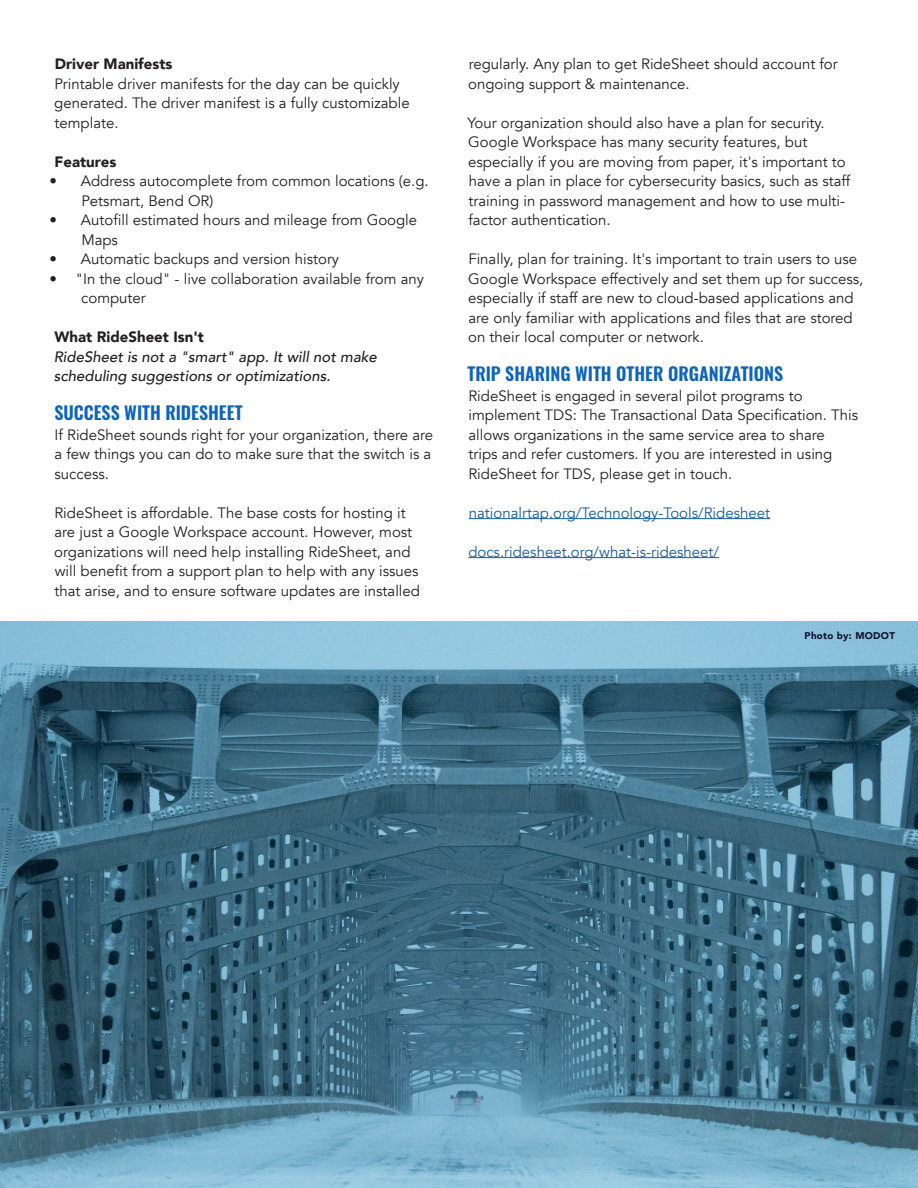
<style>
.page{position:relative;width:918px;height:1188px;background:#fff}
.page>*{position:absolute;margin:0;border:0;box-sizing:border-box;transform-origin:0 0}
.t1{font:600 18px "Oswald";color:#0e63bc}
.t2{font:15px/19.5px "Avenir";color:#231f20}
.t3{font:15px "Avenir";color:#175d9e}
.t4{font:italic 500 15px/19.5px "Avenir";color:#231f20}
.t5{font:900 15px "Avenir";color:#231f20}
.t6{font:900 9.75px "Avenir";letter-spacing:.03em;color:#0e1234}
</style>
<div class="page">
<hr style="left:469px;top:518px;width:301px;height:1px;background:#175d9e">
<hr style="left:468px;top:557px;width:251px;height:1px;background:#175d9e">
<img style="left:0;top:621px;width:918px;height:567px">
<p class="t5" style="left:55px;top:51px;width:119px">Driver Manifests</p>
<p class="t2" style="left:54px;top:74px;width:357px">Printable driver manifests for the day can be quickly generated. The driver manifest is a fully customizable template.</p>
<p class="t5" style="left:55px;top:148px;width:63px">Features</p>
<p class="t2" style="left:81px;top:171px;width:349px;text-indent:-32px">• Address autocomplete from common locations (e.g.<br>Petsmart, Bend OR)</p>
<p class="t2" style="left:81px;top:210px;width:337px;text-indent:-32px">• Autofill estimated hours and mileage from Google<br>Maps</p>
<p class="t2" style="left:49px;top:249px;width:291px">• Automatic backups and version history</p>
<p class="t2" style="left:81px;top:269px;width:344px;text-indent:-32px">• "In the cloud" - live collaboration available from any computer</p>
<p class="t5" style="left:55px;top:324px;width:151px">What RideSheet Isn't</p>
<p class="t4" style="left:54px;top:347px;width:325px">RideSheet is not a "smart" app. It will not make scheduling suggestions or optimizations.</p>
<p class="t1" style="left:54px;top:400px;width:190px">SUCCESS WITH RIDESHEET</p>
<p class="t2" style="left:54px;top:425px;width:380px;text-align:justify">If RideSheet sounds right for your organization, there are a few things you can do to make sure that the switch is a success.</p>
<p class="t2" style="left:54px;top:503px;width:367px">RideSheet is affordable. The base costs for hosting it are just a Google Workspace account. However, most organizations will need help installing RideSheet, and will benefit from a support plan to help with any issues that arise, and to ensure software updates are installed</p>
<p class="t2" style="left:468px;top:54px;width:371px">regularly. Any plan to get RideSheet should account for ongoing support &amp; maintenance.</p>
<p class="t2" style="left:467px;top:113px;width:384px">Your organization should also have a plan for security.<br>Google Workspace has many security features, but especially if you are moving from paper, it's important to have a plan in place for cybersecurity basics, such as staff training in password management and how to use multi&shy;factor authentication.</p>
<p class="t2" style="left:468px;top:249px;width:397px">Finally, plan for training. It's important to train users to use Google Workspace effectively and set them up for success, especially if staff are new to cloud-based applications and are only familiar with applications and files that are stored on their local computer or network.</p>
<p class="t1" style="left:468px;top:361px;width:317px">TRIP SHARING WITH OTHER ORGANIZATIONS</p>
<p class="t2" style="left:468px;top:386px;width:391px">RideSheet is engaged in several pilot programs to implement TDS: The Transactional Data Specification. This allows organizations in the same service area to share<br>trips and refer customers. If you are interested in using RideSheet for TDS, please get in touch.</p>
<p class="t3" style="left:469px;top:503px;width:303px">nationalrtap.org/Technology-Tools/Ridesheet</p>
<p class="t3" style="left:468px;top:542px;width:252px">docs.ridesheet.org/what-is-ridesheet/</p>
<p class="t6" style="left:805px;top:628px;width:92px">Photo by: MODOT</p>
</div>
